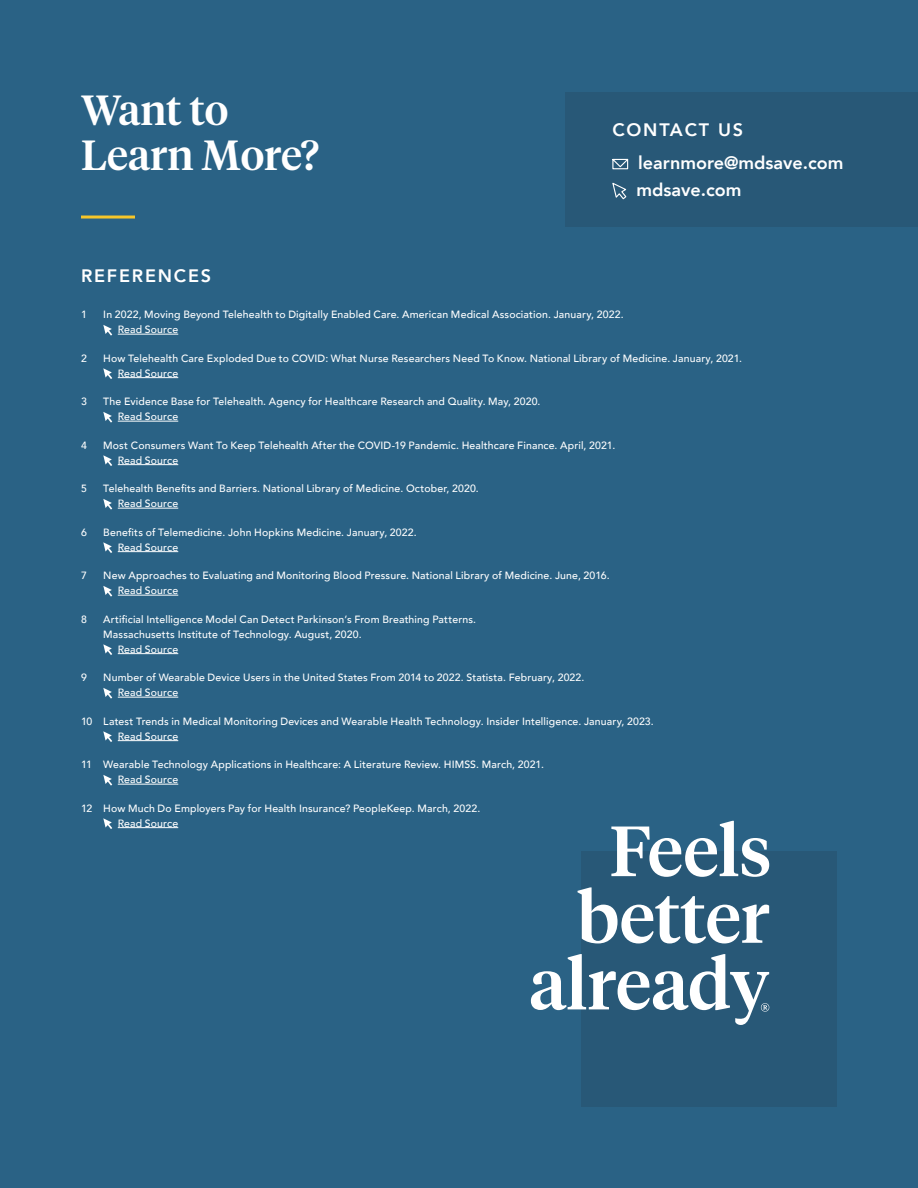
<style>
.page{position:relative;width:918px;height:1188px;background:#2a6285}
.page>*{position:absolute;margin:0;border:0;box-sizing:border-box;transform-origin:0 0}
.t1{font:500 42px/45px "Tiempos Headline";color:#fff}
.t2{font:800 18px/33.8px "Avenir";color:#fff}
.t3{font:800 18px "Avenir";letter-spacing:.1em;color:#fff}
.t4{font:500 10.5px/15px "Avenir";letter-spacing:.015em;color:#fff}
</style>
<div class="page">
<hr style="left:118px;top:334px;width:60px;height:1px;background:#fff">
<hr style="left:118px;top:377px;width:60px;height:1px;background:#fff">
<hr style="left:118px;top:421px;width:60px;height:1px;background:#fff">
<hr style="left:118px;top:464px;width:60px;height:1px;background:#fff">
<hr style="left:118px;top:508px;width:60px;height:1px;background:#fff">
<hr style="left:118px;top:551px;width:60px;height:1px;background:#fff">
<hr style="left:118px;top:595px;width:60px;height:1px;background:#fff">
<hr style="left:118px;top:653px;width:60px;height:1px;background:#fff">
<hr style="left:118px;top:697px;width:60px;height:1px;background:#fff">
<hr style="left:118px;top:740px;width:60px;height:1px;background:#fff">
<hr style="left:118px;top:784px;width:60px;height:1px;background:#fff">
<hr style="left:118px;top:827px;width:60px;height:1px;background:#fff">
<svg style="left:103px;top:325px;width:9px;height:11px"></svg>
<svg style="left:103px;top:368px;width:9px;height:11px"></svg>
<svg style="left:103px;top:412px;width:9px;height:11px"></svg>
<svg style="left:103px;top:455px;width:9px;height:11px"></svg>
<svg style="left:103px;top:499px;width:9px;height:11px"></svg>
<svg style="left:103px;top:542px;width:9px;height:11px"></svg>
<svg style="left:103px;top:586px;width:9px;height:11px"></svg>
<svg style="left:103px;top:644px;width:9px;height:11px"></svg>
<svg style="left:103px;top:688px;width:9px;height:11px"></svg>
<svg style="left:103px;top:731px;width:9px;height:11px"></svg>
<svg style="left:103px;top:775px;width:9px;height:11px"></svg>
<svg style="left:103px;top:818px;width:9px;height:11px"></svg>
<hr style="left:81px;top:216px;width:54px;height:3px;background:#f7c629">
<div style="left:565px;top:92px;width:353px;height:135px;background:#285877"></div>
<svg style="left:612px;top:158px;width:17px;height:12px"></svg>
<svg style="left:612px;top:182px;width:15px;height:18px"></svg>
<div style="left:582px;top:852px;width:255px;height:255px;background:#285877"></div>
<svg style="left:531px;top:954px;width:238px;height:71px"></svg>
<svg style="left:578px;top:887px;width:191px;height:56px"></svg>
<svg style="left:611px;top:821px;width:158px;height:56px"></svg>
<h1 class="t1" style="left:81px;top:85px;width:240px">Want to<br>Learn More?</h1>
<h2 class="t2" style="left:638px;top:112px;width:207px;text-indent:-26px">CONTACT US learnmore@mdsave.com</h2>
<h2 class="t2" style="left:636px;top:173px;width:106px">mdsave.com</h2>
<h2 class="t3" style="left:81px;top:262px;width:132px">REFERENCES</h2>
<p class="t4" style="left:81px;top:307px;width:7px">1</p>
<p class="t4" style="left:118px;top:307px;width:507px;text-indent:-14px">In 2022, Moving Beyond Telehealth to Digitally Enabled Care. American Medical Association. January, 2022.<br>Read Source</p>
<p class="t4" style="left:81px;top:350px;width:7px">2</p>
<p class="t4" style="left:118px;top:350px;width:626px;text-indent:-14px">How Telehealth Care Exploded Due to COVID: What Nurse Researchers Need To Know. National Library of Medicine. January, 2021.<br>Read Source</p>
<p class="t4" style="left:81px;top:394px;width:7px">3</p>
<p class="t4" style="left:118px;top:394px;width:424px;text-indent:-14px">The Evidence Base for Telehealth. Agency for Healthcare Research and Quality. May, 2020.<br>Read Source</p>
<p class="t4" style="left:81px;top:437px;width:7px">4</p>
<p class="t4" style="left:118px;top:437px;width:499px;text-indent:-14px">Most Consumers Want To Keep Telehealth After the COVID-19 Pandemic. Healthcare Finance. April, 2021.<br>Read Source</p>
<p class="t4" style="left:81px;top:481px;width:7px">5</p>
<p class="t4" style="left:118px;top:481px;width:363px;text-indent:-14px">Telehealth Benefits and Barriers. National Library of Medicine. October, 2020.<br>Read Source</p>
<p class="t4" style="left:81px;top:524px;width:7px">6</p>
<p class="t4" style="left:118px;top:524px;width:301px;text-indent:-14px">Benefits of Telemedicine. John Hopkins Medicine. January, 2022.<br>Read Source</p>
<p class="t4" style="left:81px;top:568px;width:7px">7</p>
<p class="t4" style="left:118px;top:568px;width:493px;text-indent:-14px">New Approaches to Evaluating and Monitoring Blood Pressure. National Library of Medicine. June, 2016.<br>Read Source</p>
<p class="t4" style="left:81px;top:611px;width:7px">8</p>
<p class="t4" style="left:103px;top:611px;width:374px">Artificial Intelligence Model Can Detect Parkinson’s From Breathing Patterns.</p>
<p class="t4" style="left:103px;top:626px;width:260px">Massachusetts Institute of Technology. August, 2020.</p>
<p class="t4" style="left:118px;top:641px;width:62px">Read Source</p>
<p class="t4" style="left:81px;top:670px;width:7px">9</p>
<p class="t4" style="left:118px;top:670px;width:468px;text-indent:-14px">Number of Wearable Device Users in the United States From 2014 to 2022. Statista. February, 2022.<br>Read Source</p>
<p class="t4" style="left:118px;top:713px;width:538px;text-indent:-37px">10 Latest Trends in Medical Monitoring Devices and Wearable Health Technology. Insider Intelligence. January, 2023.<br>Read Source</p>
<p class="t4" style="left:118px;top:757px;width:428px;text-indent:-37px">11 Wearable Technology Applications in Healthcare: A Literature Review. HIMSS. March, 2021.<br>Read Source</p>
<p class="t4" style="left:118px;top:800px;width:364px;text-indent:-37px">12 How Much Do Employers Pay for Health Insurance? PeopleKeep. March, 2022.<br>Read Source</p>
</div>
